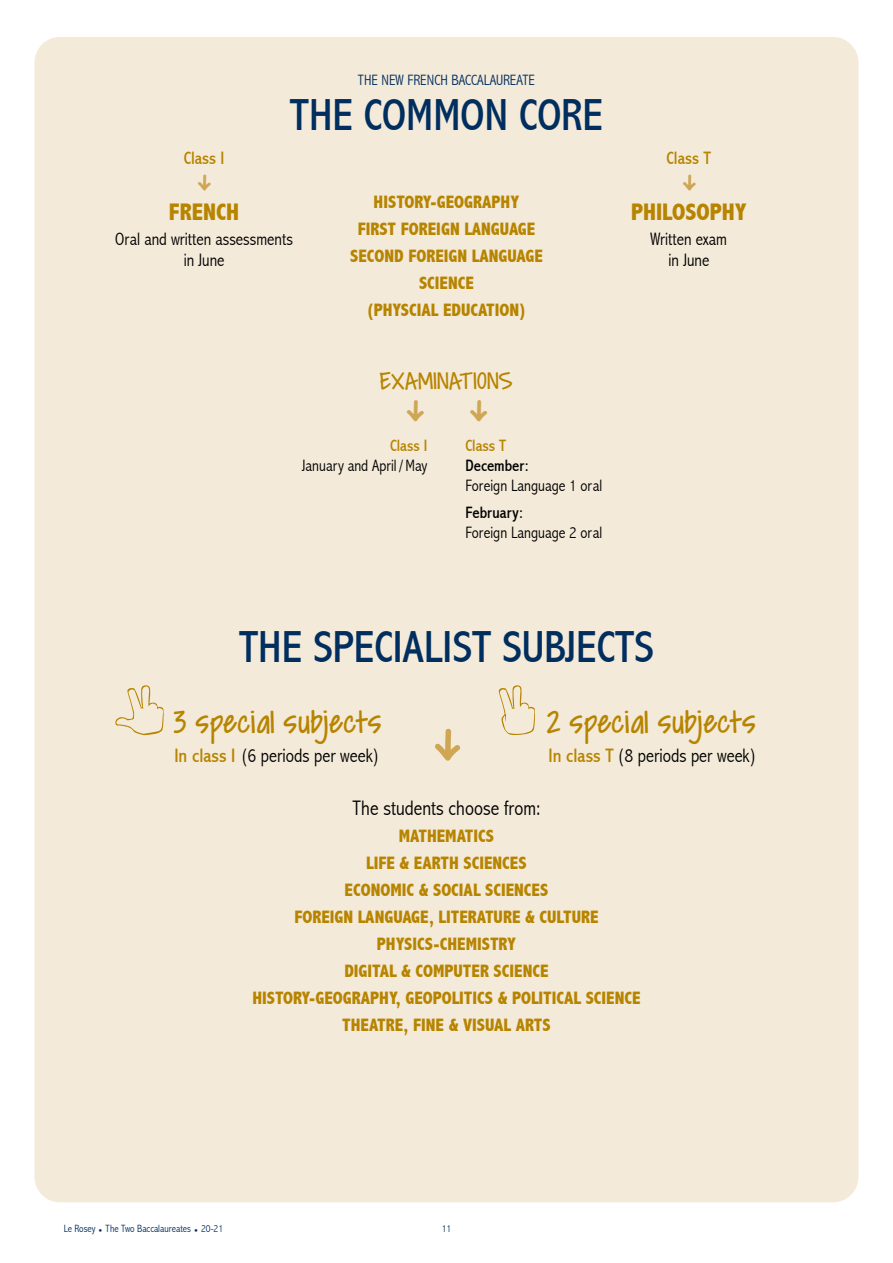
<style>
.page{position:relative;width:893px;height:1263px;background:#fff}
.page>*{position:absolute;margin:0;border:0;box-sizing:border-box;transform-origin:0 0}
.t1{font:81px "Fingerspelling";color:#b78400}
.t2{font:54px "PW New Arrows";color:#cea654}
.t3{font:condensed 45px "Abadi";color:#002e5f}
.t4{font:36px "Covered By Your Grace";letter-spacing:.015em;color:#b78400}
.t5{font:36px "PW New Arrows";color:#cea654}
.t6{font:27px "Covered By Your Grace";letter-spacing:.02em;color:#b78400}
.t7{font:27px "PW New Arrows";color:#cea654}
.t8{font:800 condensed 24px "Abadi";color:#b78400}
.t9{font:300 condensed 21px "Abadi";color:#000}
.t10{font:300 condensed 19.5px "Abadi";color:#000}
.t11{font:800 condensed 18px/27px "Abadi";color:#b78400;text-align:center}
.t12{font:300 condensed 18px/21.6px "Abadi";color:#000;text-align:center}
.t13{font:condensed 18px "Abadi";color:#b78400}
.t14{font:300 condensed 16.5px "Abadi";color:#000}
.t15{font:condensed 16.5px "Abadi";color:#000}
.t16{font:condensed 16.5px "Abadi";color:#b78400}
.t17{font:300 condensed 15px "Abadi";color:#002e5f}
.t18{font:300 condensed 10.5px "Abadi";color:#002e5f}
.s1{font-weight:400;color:#b78400}
</style>
<div class="page">
<div style="left:34px;top:37px;width:824px;height:1165px;background:#f4ead9;border-radius:26px"></div>
<p class="t17" style="left:358px;top:72px;width:179px">THE NEW FRENCH BACCALAUREATE</p>
<h3 class="t3" style="left:290px;top:89px;width:315px">THE COMMON CORE</h3>
<p class="t13" style="left:184px;top:147px;width:42px">Class I</p>
<h3 class="t7" style="left:195px;top:168px;width:20px">s</h3>
<h3 class="t8" style="left:169px;top:198px;width:72px">FRENCH</h3>
<p class="t11" style="left:350px;top:188px;width:194px">HISTORY-GEOGRAPHY<br>FIRST FOREIGN LANGUAGE<br>SECOND FOREIGN LANGUAGE<br>SCIENCE<br>(PHYSCIAL EDUCATION)</p>
<p class="t13" style="left:667px;top:147px;width:46px">Class T</p>
<h3 class="t7" style="left:679px;top:168px;width:20px">s</h3>
<h3 class="t8" style="left:631px;top:198px;width:117px">PHILOSOPHY</h3>
<p class="t12" style="left:115px;top:228px;width:179px">Oral and written assessments in June</p>
<p class="t12" style="left:651px;top:228px;width:78px">Written exam in June</p>
<h3 class="t6" style="left:380px;top:368px;width:134px">EXAMINATIONS</h3>
<h3 class="t5" style="left:402px;top:392px;width:90px">s s</h3>
<p class="t16" style="left:390px;top:436px;width:39px">Class I</p>
<p class="t14" style="left:302px;top:456px;width:127px">January and April/May</p>
<p class="t16" style="left:466px;top:436px;width:42px">Class T</p>
<p class="t15" style="left:466px;top:456px;width:65px">December:</p>
<p class="t14" style="left:466px;top:476px;width:138px">Foreign Language 1 oral</p>
<p class="t15" style="left:466px;top:503px;width:59px">February:</p>
<p class="t14" style="left:466px;top:523px;width:138px">Foreign Language 2 oral</p>
<h1 class="t1" style="left:115px;top:674px;width:51px">3</h1>
<h3 class="t3" style="left:239px;top:620px;width:416px">THE SPECIALIST SUBJECTS</h3>
<h3 class="t4" style="left:174px;top:705px;width:209px">3 special subjects</h3>
<p class="t10" style="left:174px;top:744px;width:206px"><span class="s1">In class I</span> (6 periods per week)</p>
<h2 class="t2" style="left:427px;top:717px;width:111px">s <sup>2</sup></h2>
<h3 class="t4" style="left:547px;top:705px;width:210px">2 special subjects</h3>
<p class="t10" style="left:549px;top:744px;width:209px"><span class="s1">In class T</span> (8 periods per week)</p>
<p class="t9" style="left:352px;top:796px;width:190px">The students choose from:</p>
<p class="t11" style="left:252px;top:823px;width:390px">MATHEMATICS<br>LIFE &amp; EARTH SCIENCES<br>ECONOMIC &amp; SOCIAL SCIENCES<br>FOREIGN LANGUAGE, LITERATURE &amp; CULTURE<br>PHYSICS-CHEMISTRY<br>DIGITAL &amp; COMPUTER SCIENCE<br>HISTORY-GEOGRAPHY, GEOPOLITICS &amp; POLITICAL SCIENCE<br>THEATRE, FINE &amp; VISUAL ARTS</p>
<p class="t18" style="left:64px;top:1222px;width:161px">Le Rosey • The Two Baccalaureates • 20-21</p>
<p class="t18" style="left:442px;top:1222px;width:11px">11</p>
</div>
